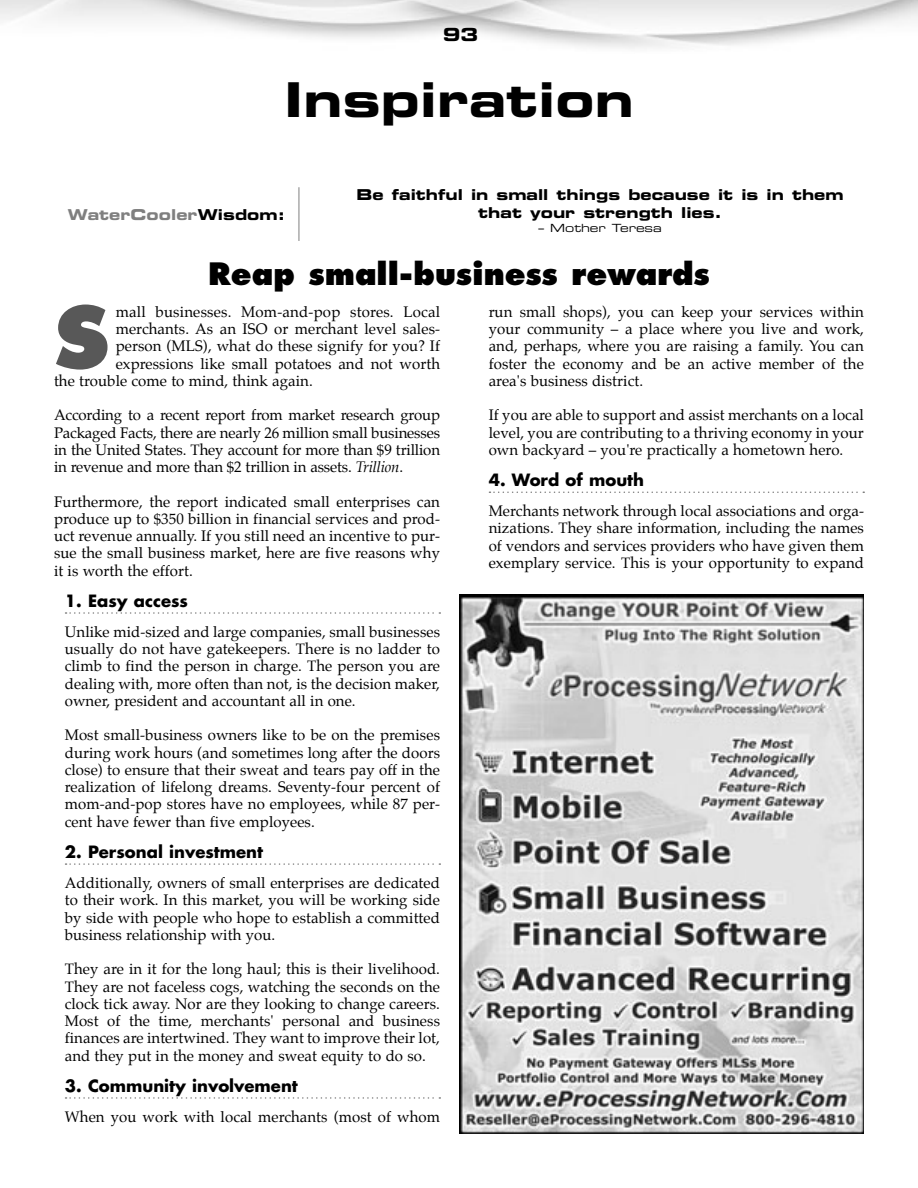
<style>
.page{position:relative;width:918px;height:1188px;background:#fff}
.page>*{position:absolute;margin:0;border:0;box-sizing:border-box;transform-origin:0 0}
.t1{font:800 83.7px "Futura";color:#585858}
.t2{font:48px "Eurostile Bold Extended Two";letter-spacing:.005em;color:#000}
.t3{font:800 30px "Futura";color:#000}
.t4{font:18px "Eurostile Bold Extended Two";color:#000}
.t5{font:700 16.5px "Futura";color:#000}
.t6{font:15px/17.2px "Palatino";letter-spacing:.005em;color:#000;text-align:justify}
.t7{font:15px/18px "Eurostile Bold Extended Two";color:#000;text-align:center}
.t8{font:15px "Eurostile Bold Extended Two";letter-spacing:.005em;color:#7f7f7f}
.t9{font:11.25px "Eurostile Extended Two";color:#000}
.s1{color:#000}
.s2{font-style:italic}
</style>
<div class="page">
<svg style="left:66px;top:612px;width:374px;height:2px"></svg>
<svg style="left:66px;top:863px;width:374px;height:2px"></svg>
<svg style="left:66px;top:1097px;width:374px;height:2px"></svg>
<svg style="left:489px;top:492px;width:375px;height:1px"></svg>
<img style="left:459px;top:594px;width:405px;height:540px">
<hr style="left:299px;top:187px;width:1px;height:54px;background:#7f7f7f">
<p class="t4" style="left:443px;top:28px;width:37px">93</p>
<h2 class="t2" style="left:284px;top:82px;width:351px">Inspiration</h2>
<p class="t7" style="left:357px;top:187px;width:488px">Be faithful in small things because it is in them that your strength lies.</p>
<p class="t9" style="left:539px;top:224px;width:125px">– Mother Teresa</p>
<h3 class="t3" style="left:208px;top:261px;width:503px">Reap small-business rewards</h3>
<p class="t8" style="left:68px;top:209px;width:219px">WaterCooler<span class="s1">Wisdom:</span></p>
<h1 class="t1" style="left:54px;top:301px;width:57px">S</h1>
<p class="t6" style="left:116px;top:304px;width:326px">mall businesses. Mom-and-pop stores. Local</p>
<p class="t6" style="left:116px;top:321px;width:326px">merchants. As an ISO or merchant level sales-</p>
<p class="t6" style="left:116px;top:339px;width:326px">person (MLS), what do these signify for you? If</p>
<p class="t6" style="left:116px;top:356px;width:326px">expressions like small potatoes and not worth</p>
<p class="t6" style="left:54px;top:373px;width:260px">the trouble come to mind, think again.</p>
<p class="t6" style="left:54px;top:408px;width:388px">According to a recent report from market research group Packaged Facts, there are nearly 26 million small businesses in the United States. They account for more than $9 trillion in revenue and more than $2 trillion in assets. <span class="s2">Trillion</span>.</p>
<p class="t6" style="left:54px;top:494px;width:388px">Furthermore, the report indicated small enterprises can produce up to $350 billion in financial services and prod&shy;uct revenue annually. If you still need an incentive to pur&shy;sue the small business market, here are five reasons why it is worth the effort.</p>
<p class="t5" style="left:65px;top:593px;width:125px">1. Easy access</p>
<p class="t6" style="left:65px;top:624px;width:377px">Unlike mid-sized and large companies, small businesses usually do not have gatekeepers. There is no ladder to climb to find the person in charge. The person you are dealing with, more often than not, is the decision maker, owner, president and accountant all in one.</p>
<p class="t6" style="left:65px;top:728px;width:377px">Most small-business owners like to be on the premises during work hours (and sometimes long after the doors close) to ensure that their sweat and tears pay off in the realization of lifelong dreams. Seventy-four percent of mom-and-pop stores have no employees, while 87 per&shy;cent have fewer than five employees.</p>
<p class="t5" style="left:65px;top:844px;width:200px">2. Personal investment</p>
<p class="t6" style="left:65px;top:875px;width:377px">Additionally, owners of small enterprises are dedicated to their work. In this market, you will be working side by side with people who hope to establish a committed business relationship with you.</p>
<p class="t6" style="left:65px;top:962px;width:377px">They are in it for the long haul; this is their livelihood.<br>They are not faceless cogs, watching the seconds on the clock tick away. Nor are they looking to change careers.<br>Most of the time, merchants' personal and business finances are intertwined. They want to improve their lot, and they put in the money and sweat equity to do so.</p>
<p class="t5" style="left:65px;top:1078px;width:235px">3. Community involvement</p>
<p class="t6" style="left:65px;top:1109px;width:377px">When you work with local merchants (most of whom</p>
<p class="t6" style="left:489px;top:304px;width:377px">run small shops), you can keep your services within your community – a place where you live and work, and, perhaps, where you are raising a family. You can foster the economy and be an active member of the area's business district.</p>
<p class="t6" style="left:489px;top:408px;width:377px">If you are able to support and assist merchants on a local level, you are contributing to a thriving economy in your own backyard – you're practically a hometown hero.</p>
<p class="t5" style="left:489px;top:472px;width:157px">4. Word of mouth</p>
<p class="t6" style="left:489px;top:503px;width:377px">Merchants network through local associations and orga&shy;nizations. They share information, including the names of vendors and services providers who have given them exemplary service. This is your opportunity to expand</p>
</div>
